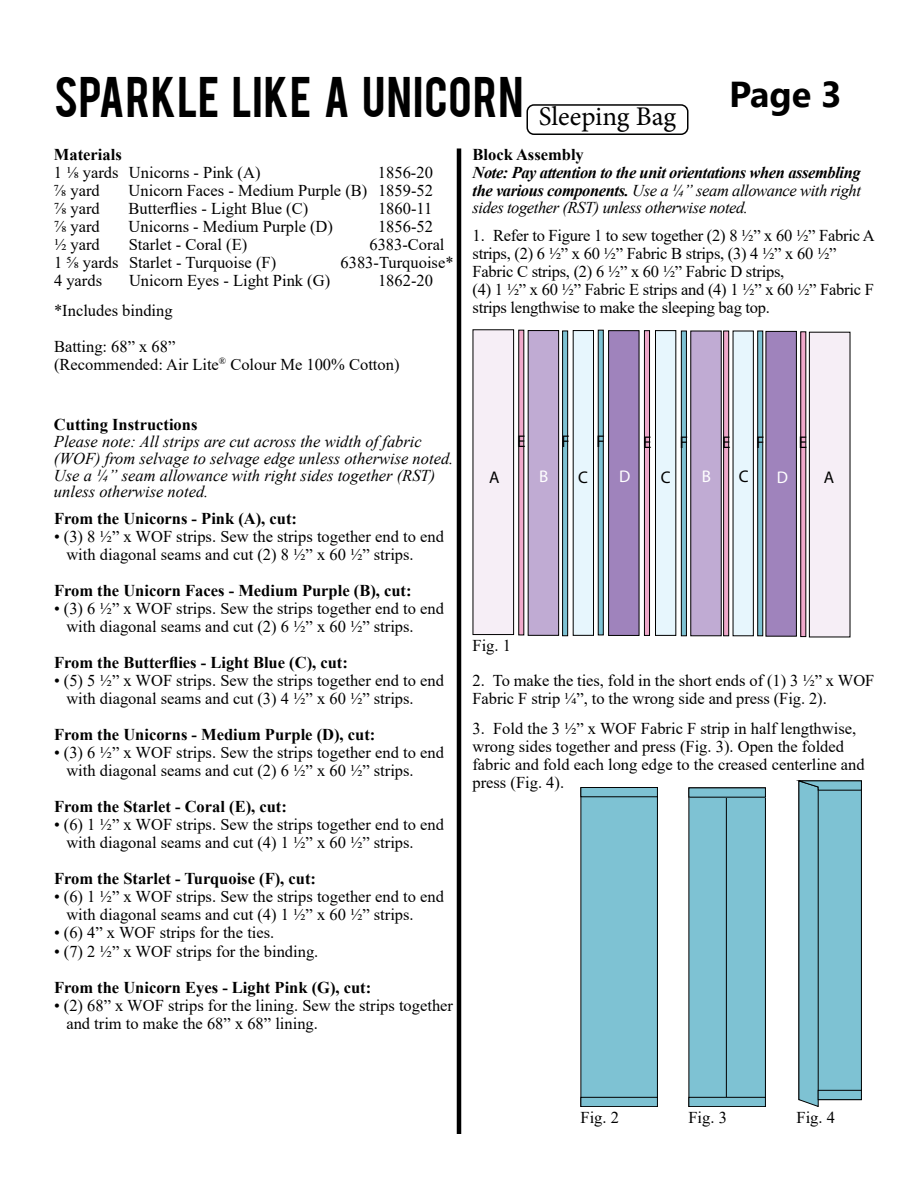
<style>
.page{position:relative;width:918px;height:1188px;background:#fff}
.page>*{position:absolute;margin:0;border:0;box-sizing:border-box;transform-origin:0 0}
.t1{font:45px "Bebas";letter-spacing:.02em;color:#000}
.t2{font:700 36px "Segoe UI";color:#000}
.t3{font:27px "Minion Pro";color:#000}
.t4{font:16.95px "Myriad Pro";color:#000}
.t5{font:16.95px "Myriad Pro";color:#fff}
.t6{font:16.5px/18px "Times New Roman";color:#000}
.t7{font:700 16.5px "Times New Roman";color:#000}
.t8{font:italic 16.5px/17px "Times New Roman";color:#000}
.t9{font:italic 700 16.5px/17.4px "Times New Roman";letter-spacing:-.025em;color:#000;text-align:justify}
.s1{font-weight:400}
</style>
<div class="page">
<div style="left:526px;top:104px;width:162px;height:31px;border:2px solid #000101;border-radius:7px"></div>
<hr style="left:457px;top:148px;width:4px;height:986px;background:#000">
<div style="left:528px;top:330px;width:31px;height:306px;background:#c0abd3;border:1px solid #000"></div>
<svg style="left:519px;top:330px;width:5px;height:305px;background:#c189a4"></svg>
<svg style="left:562px;top:331px;width:6px;height:305px;background:#588691"></svg>
<div style="left:608px;top:330px;width:31px;height:306px;background:#9f83bc;border:1px solid #000"></div>
<svg style="left:598px;top:330px;width:6px;height:305px;background:#5c8a96"></svg>
<svg style="left:644px;top:330px;width:6px;height:306px;background:#a17188"></svg>
<div style="left:573px;top:330px;width:21px;height:306px;background:#e7f6fd;border:1px solid #000"></div>
<div style="left:473px;top:330px;width:41px;height:305px;background:#f6eef6"></div>
<div style="left:473px;top:330px;width:41px;height:305px;border:1px solid #000"></div>
<div style="left:809px;top:332px;width:41px;height:305px;background:#f6eef6"></div>
<div style="left:809px;top:332px;width:41px;height:305px;border:1px solid #000"></div>
<div style="left:691px;top:331px;width:30px;height:305px;background:#c0abd3"></div>
<svg style="left:681px;top:331px;width:6px;height:305px;background:#588691"></svg>
<svg style="left:723px;top:331px;width:6px;height:305px;background:#a6768d"></svg>
<div style="left:655px;top:330px;width:21px;height:306px;background:#e7f6fd;border:1px solid #000"></div>
<div style="left:766px;top:331px;width:31px;height:305px;background:#9f83bc;border:1px solid #000"></div>
<svg style="left:757px;top:331px;width:6px;height:305px;background:#5d8b96"></svg>
<div style="left:801px;top:332px;width:5px;height:305px;background:#efa8ca"></div>
<div style="left:733px;top:331px;width:21px;height:305px;background:#e7f6fd;border:1px solid #000"></div>
<div style="left:581px;top:788px;width:76px;height:319px;background:#7ec2d3"></div>
<div style="left:580px;top:787px;width:78px;height:320px;border:1px solid #000"></div>
<div style="left:580px;top:787px;width:78px;height:10px;border:1px solid #000"></div>
<div style="left:580px;top:1097px;width:78px;height:10px;border:1px solid #000"></div>
<div style="left:689px;top:788px;width:76px;height:319px;background:#7ec2d3"></div>
<div style="left:688px;top:788px;width:78px;height:319px;border:1px solid #000"></div>
<hr style="left:726px;top:788px;width:1px;height:319px;background:#000">
<div style="left:689px;top:788px;width:76px;height:9px;background:#7ec2d3"></div>
<div style="left:689px;top:1097px;width:76px;height:10px;background:#7ec2d3"></div>
<div style="left:688px;top:1097px;width:78px;height:10px;border:1px solid #000"></div>
<svg style="left:796px;top:780px;width:66px;height:327px;background:#7dbac9"></svg>
<div style="left:818px;top:1090px;width:43px;height:10px;background:#7ec2d3"></div>
<div style="left:818px;top:1090px;width:44px;height:10px;border:1px solid #000"></div>
<h1 class="t1" style="left:54px;top:64px;width:471px">SPARKLE LIKE A UNICORN</h1>
<h2 class="t2" style="left:729px;top:60px;width:114px">Page 3</h2>
<h3 class="t3" style="left:539px;top:99px;width:139px">Sleeping Bag</h3>
<p class="t7" style="left:54px;top:143px;width:69px">Materials</p>
<p class="t6" style="left:54px;top:163px;width:208px">1 ⅛ yards Unicorns - Pink (A)</p>
<p class="t6" style="left:378px;top:163px;width:56px">1856-20</p>
<p class="t6" style="left:54px;top:181px;width:47px">⅞ yard</p>
<p class="t6" style="left:129px;top:181px;width:306px">Unicorn Faces - Medium Purple (B) 1859-52</p>
<p class="t6" style="left:54px;top:199px;width:47px">⅞ yard</p>
<p class="t6" style="left:129px;top:199px;width:181px">Butterflies - Light Blue (C)</p>
<p class="t6" style="left:378px;top:199px;width:56px">1860-11</p>
<p class="t6" style="left:54px;top:217px;width:47px">⅞ yard</p>
<p class="t6" style="left:129px;top:217px;width:206px">Unicorns - Medium Purple (D)</p>
<p class="t6" style="left:378px;top:217px;width:56px">1856-52</p>
<p class="t6" style="left:54px;top:235px;width:47px">½ yard</p>
<p class="t6" style="left:129px;top:235px;width:120px">Starlet - Coral (E)</p>
<p class="t6" style="left:369px;top:235px;width:77px">6383-Coral</p>
<p class="t6" style="left:54px;top:253px;width:224px">1 ⅝ yards Starlet - Turquoise (F)</p>
<p class="t6" style="left:341px;top:253px;width:115px">6383-Turquoise*</p>
<p class="t6" style="left:54px;top:271px;width:50px">4 yards</p>
<p class="t6" style="left:129px;top:271px;width:203px">Unicorn Eyes - Light Pink (G)</p>
<p class="t6" style="left:378px;top:271px;width:56px">1862-20</p>
<p class="t6" style="left:54px;top:292px;width:123px;line-height:36px">*Includes binding<br>Batting: 68” x 68”</p>
<p class="t6" style="left:54px;top:355px;width:347px">(Recommended: Air Lite<sup>®</sup> Colour Me 100% Cotton)</p>
<p class="t7" style="left:54px;top:413px;width:145px">Cutting Instructions</p>
<p class="t8" style="left:54px;top:432px;width:401px">Please note: All strips are cut across the width of fabric (WOF) from selvage to selvage edge unless otherwise noted.<br>Use a ¼” seam allowance with right sides together (RST) unless otherwise noted.</p>
<p class="t7" style="left:54px;top:507px;width:245px">From the Unicorns - Pink (A), cut:</p>
<p class="t6" style="left:66px;top:527px;width:379px;text-indent:-12px">• (3) 8 ½” x WOF strips. Sew the strips together end to end with diagonal seams and cut (2) 8 ½” x 60 ½” strips.</p>
<p class="t7" style="left:54px;top:579px;width:359px">From the Unicorn Faces - Medium Purple (B), cut:</p>
<p class="t6" style="left:66px;top:599px;width:379px;text-indent:-12px">• (3) 6 ½” x WOF strips. Sew the strips together end to end with diagonal seams and cut (2) 6 ½” x 60 ½” strips.</p>
<p class="t7" style="left:54px;top:651px;width:295px">From the Butterflies - Light Blue (C), cut:</p>
<p class="t6" style="left:66px;top:671px;width:379px;text-indent:-12px">• (5) 5 ½” x WOF strips. Sew the strips together end to end with diagonal seams and cut (3) 4 ½” x 60 ½” strips.</p>
<p class="t7" style="left:54px;top:723px;width:323px">From the Unicorns - Medium Purple (D), cut:</p>
<p class="t6" style="left:66px;top:743px;width:379px;text-indent:-12px">• (3) 6 ½” x WOF strips. Sew the strips together end to end with diagonal seams and cut (2) 6 ½” x 60 ½” strips.</p>
<p class="t7" style="left:54px;top:795px;width:234px">From the Starlet - Coral (E), cut:</p>
<p class="t6" style="left:66px;top:815px;width:379px;text-indent:-12px">• (6) 1 ½” x WOF strips. Sew the strips together end to end with diagonal seams and cut (4) 1 ½” x 60 ½” strips.</p>
<p class="t7" style="left:54px;top:867px;width:263px">From the Starlet - Turquoise (F), cut:</p>
<p class="t6" style="left:66px;top:887px;width:379px;text-indent:-12px">• (6) 1 ½” x WOF strips. Sew the strips together end to end with diagonal seams and cut (4) 1 ½” x 60 ½” strips.</p>
<p class="t6" style="left:54px;top:923px;width:222px">• (6) 4” x WOF strips for the ties.</p>
<p class="t6" style="left:54px;top:942px;width:266px">• (7) 2 ½” x WOF strips for the binding.</p>
<p class="t7" style="left:54px;top:976px;width:319px">From the Unicorn Eyes - Light Pink (G), cut:</p>
<p class="t6" style="left:66px;top:996px;width:388px;text-indent:-12px">• (2) 68” x WOF strips for the lining. Sew the strips together and trim to make the 68” x 68” lining.</p>
<p class="t7" style="left:472px;top:142px;width:113px">Block Assembly</p>
<p class="t9" style="left:472px;top:163px;width:390px">Note: Pay attention to the unit orientations when assembling the various components. <span class="s1">Use a ¼” seam allowance with right sides together (RST) unless otherwise noted.</span></p>
<p class="t6" style="left:473px;top:226px;width:404px">1. Refer to Figure 1 to sew together (2) 8 ½” x 60 ½” Fabric A strips, (2) 6 ½” x 60 ½” Fabric B strips, (3) 4 ½” x 60 ½” Fabric C strips, (2) 6 ½” x 60 ½” Fabric D strips,<br>(4) 1 ½” x 60 ½” Fabric E strips and (4) 1 ½” x 60 ½” Fabric F strips lengthwise to make the sleeping bag top.</p>
<p class="t4" style="left:517px;top:431px;width:10px">E</p>
<p class="t4" style="left:643px;top:431px;width:10px">E</p>
<p class="t4" style="left:722px;top:432px;width:10px">E</p>
<p class="t4" style="left:799px;top:432px;width:10px">E</p>
<p class="t4" style="left:578px;top:467px;width:11px">C</p>
<p class="t4" style="left:661px;top:467px;width:11px">C</p>
<p class="t4" style="left:739px;top:466px;width:11px">C</p>
<p class="t4" style="left:824px;top:467px;width:12px">A</p>
<p class="t4" style="left:561px;top:431px;width:10px">F</p>
<p class="t4" style="left:596px;top:431px;width:10px">F</p>
<p class="t4" style="left:680px;top:432px;width:10px">F</p>
<p class="t4" style="left:756px;top:431px;width:10px">F</p>
<p class="t5" style="left:619px;top:466px;width:13px">D</p>
<p class="t5" style="left:702px;top:466px;width:11px">B</p>
<p class="t5" style="left:777px;top:467px;width:13px">D</p>
<p class="t4" style="left:489px;top:467px;width:12px">A</p>
<p class="t5" style="left:539px;top:466px;width:11px">B</p>
<p class="t6" style="left:472px;top:636px;width:40px">Fig. 1</p>
<p class="t6" style="left:473px;top:671px;width:403px">2. To make the ties, fold in the short ends of (1) 3 ½” x WOF<br>Fabric F strip ¼”, to the wrong side and press (Fig. 2).</p>
<p class="t6" style="left:472px;top:719px;width:394px">3. Fold the 3 ½” x WOF Fabric F strip in half lengthwise, wrong sides together and press (Fig. 3). Open the folded fabric and fold each long edge to the creased centerline and press (Fig. 4).</p>
<p class="t6" style="left:580px;top:1108px;width:40px">Fig. 2</p>
<p class="t6" style="left:688px;top:1108px;width:40px">Fig. 3</p>
<p class="t6" style="left:796px;top:1108px;width:40px">Fig. 4</p>
</div>
